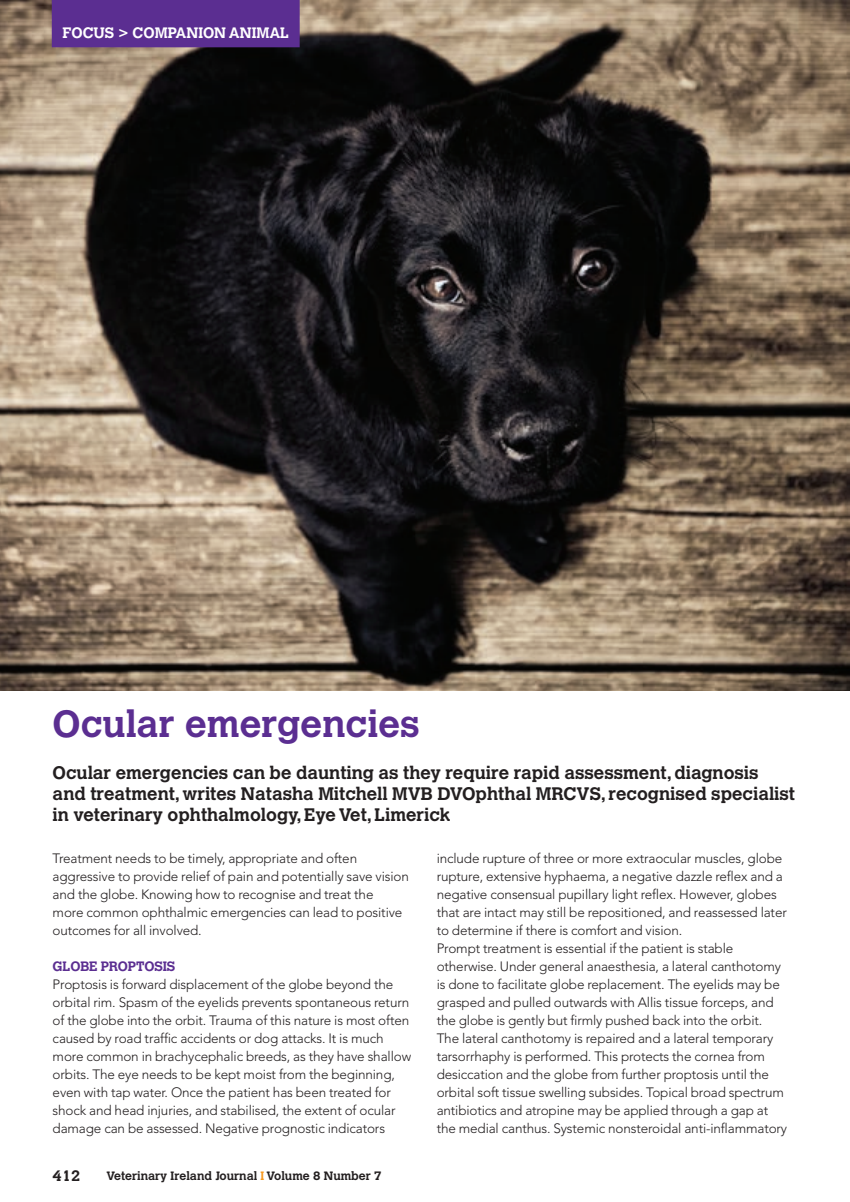
<style>
.page{position:relative;width:850px;height:1202px;background:#fff}
.page>*{position:absolute;margin:0;border:0;box-sizing:border-box;transform-origin:0 0}
.t1{font:700 37.5px "Calvert";color:#5b2e91}
.t2{font:700 18px/21px "Calvert";color:#231f20}
.t3{font:700 15px "Calvert";color:#fff}
.t4{font:700 15px "Calvert";color:#231f20}
.t5{font:300 13.5px/18px "Avenir";letter-spacing:-.01em;color:#231f20}
.t6{font:700 13.5px "Calvert";letter-spacing:-.01em;color:#5b2e91}
.t7{font:700 12px "Calvert";color:#231f20}
.s1{color:#f7981d}
</style>
<div class="page">
<img style="left:0;top:0;width:849px;height:690px">
<div style="left:52px;top:0;width:248px;height:47px;background:#5b2e91"></div>
<p class="t3" style="left:62px;top:24px;width:228px">FOCUS &gt; COMPANION ANIMAL</p>
<h1 class="t1" style="left:53px;top:700px;width:369px">Ocular emergencies</h1>
<h2 class="t2" style="left:53px;top:762px;width:744px">Ocular emergencies can be daunting as they require rapid assessment, diagnosis and treatment, writes Natasha Mitchell MVB DVOphthal MRCVS, recognised specialist in veterinary ophthalmology, Eye Vet, Limerick</h2>
<p class="t5" style="left:53px;top:849px;width:358px">Treatment needs to be timely, appropriate and often aggressive to provide relief of pain and potentially save vision and the globe. Knowing how to recognise and treat the<br>more common ophthalmic emergencies can lead to positive outcomes for all involved.</p>
<p class="t6" style="left:53px;top:957px;width:124px">GLOBE PROPTOSIS</p>
<p class="t5" style="left:53px;top:975px;width:360px">Proptosis is forward displacement of the globe beyond the orbital rim. Spasm of the eyelids prevents spontaneous return of the globe into the orbit. Trauma of this nature is most often caused by road traffic accidents or dog attacks. It is much more common in brachycephalic breeds, as they have shallow orbits. The eye needs to be kept moist from the beginning, even with tap water. Once the patient has been treated for shock and head injuries, and stabilised, the extent of ocular damage can be assessed. Negative prognostic indicators</p>
<p class="t5" style="left:437px;top:849px;width:352px">include rupture of three or more extraocular muscles, globe rupture, extensive hyphaema, a negative dazzle reflex and a negative consensual pupillary light reflex. However, globes that are intact may still be repositioned, and reassessed later to determine if there is comfort and vision.<br>Prompt treatment is essential if the patient is stable otherwise. Under general anaesthesia, a lateral canthotomy is done to facilitate globe replacement. The eyelids may be grasped and pulled outwards with Allis tissue forceps, and the globe is gently but firmly pushed back into the orbit.<br>The lateral canthotomy is repaired and a lateral temporary tarsorrhaphy is performed. This protects the cornea from desiccation and the globe from further proptosis until the orbital soft tissue swelling subsides. Topical broad spectrum antibiotics and atropine may be applied through a gap at the medial canthus. Systemic nonsteroidal anti-inflammatory</p>
<p class="t4" style="left:53px;top:1167px;width:29px">412</p>
<p class="t7" style="left:106px;top:1168px;width:277px">Veterinary Ireland Journal <span class="s1">I</span> Volume 8 Number 7</p>
</div>
